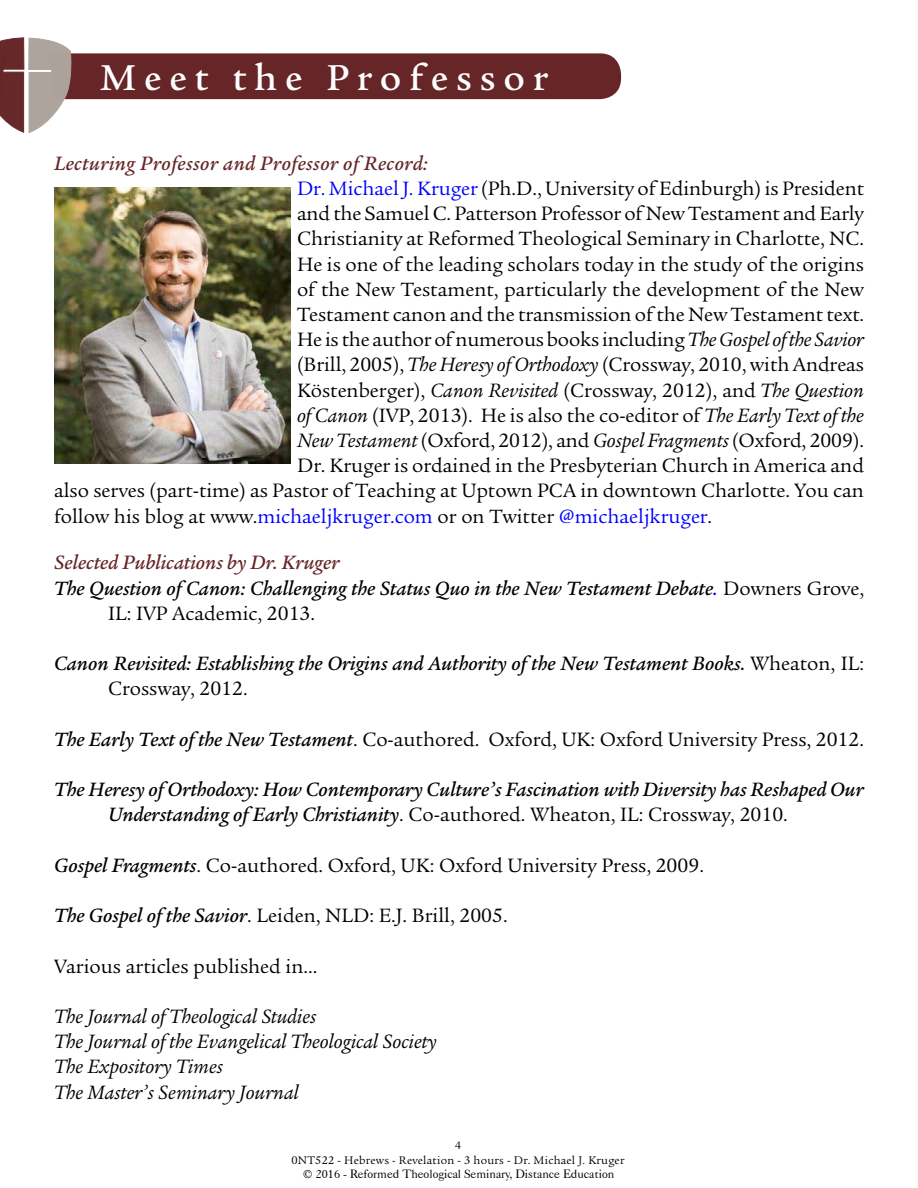
<style>
.page{position:relative;width:918px;height:1188px;background:#fff}
.page>*{position:absolute;margin:0;border:0;box-sizing:border-box;transform-origin:0 0}
.t1{font:500 39px "Legacy Serif Std";letter-spacing:.2em;color:#fff}
.t2{font:21px "Legacy Serif Std";color:#000}
.t3{font:italic 500 21px/25.2px "Legacy Serif Std";color:#000}
.t4{font:italic 21px/25.2px "Legacy Serif Std";color:#000}
.t5{font:21px "Legacy Serif Std";color:#00f}
.t6{font:italic 500 21px "Legacy Serif Std";letter-spacing:.02em;color:#662628}
.t7{font:italic 500 21px "Legacy Serif Std";color:#662628}
.t8{font:12px/14.4px "Legacy Serif Std";letter-spacing:.02em;color:#000;text-align:center}
.t9{font:12px "Caslon 540 BT";color:#000}
.s1{color:#00f}
.s2{font-style:italic}
.s3{color:#000}
.s4{font-weight:400;font-style:normal}
.s5{font-weight:500;font-style:italic}
</style>
<div class="page">
<svg style="left:0;top:37px;width:621px;height:96px"></svg>
<img style="left:54px;top:188px;width:236px;height:276px">
<h1 class="t1" style="left:100px;top:56px;width:449px">Meet the Professor</h1>
<p class="t6" style="left:54px;top:151px;width:375px">Lecturing Professor and Professor of Record:</p>
<p class="t2" style="left:297px;top:176px;width:569px"><span class="s1">Dr. Michael J. Kruger</span> (Ph.D., University of Edinburgh) is President</p>
<p class="t2" style="left:297px;top:202px;width:568px">and the Samuel C. Patterson Professor of New Testament and Early</p>
<p class="t2" style="left:297px;top:227px;width:568px">Christianity at Reformed Theological Seminary in Charlotte, NC.</p>
<p class="t2" style="left:297px;top:252px;width:569px">He is one of the leading scholars today in the study of the origins</p>
<p class="t2" style="left:297px;top:277px;width:568px">of the New Testament, particularly the development of the New</p>
<p class="t2" style="left:297px;top:302px;width:569px">Testament canon and the transmission of the New Testament text.</p>
<p class="t2" style="left:297px;top:328px;width:568px">He is the author of numerous books including <span class="s2">The Gospel of the Savior</span></p>
<p class="t2" style="left:297px;top:353px;width:569px">(Brill, 2005), <span class="s2">The Heresy of Orthodoxy</span> (Crossway, 2010, with Andreas</p>
<p class="t2" style="left:297px;top:378px;width:568px">Köstenberger), <span class="s2">Canon Revisited</span> (Crossway, 2012), and <span class="s2">The Question</span></p>
<p class="t2" style="left:297px;top:403px;width:569px"><span class="s2">of Canon</span> (IVP, 2013). He is also the co-editor of <span class="s2">The Early Text of the</span></p>
<p class="t2" style="left:297px;top:428px;width:569px"><span class="s2">New Testament</span> (Oxford, 2012), and <span class="s2">Gospel Fragments</span> (Oxford, 2009).</p>
<p class="t2" style="left:297px;top:454px;width:569px">Dr. Kruger is ordained in the Presbyterian Church in America and</p>
<p class="t2" style="left:54px;top:479px;width:812px">also serves (part-time) as Pastor of Teaching at Uptown PCA in downtown Charlotte. You can</p>
<p class="t5" style="left:54px;top:504px;width:660px"><span class="s3">follow his blog at www.</span>michaeljkruger.com <span class="s3">or on Twitter</span> @michaeljkruger<span class="s3">.</span></p>
<p class="t7" style="left:54px;top:551px;width:287px">Selected Publications by Dr. Kruger</p>
<p class="t3" style="left:54px;top:576px;width:812px">The Question of Canon: Challenging the Status Quo in the New Testament Debate<span class="s1">.</span> <span class="s4">Downers Grove,</span></p>
<p class="t2" style="left:108px;top:601px;width:209px">IL: IVP Academic, 2013.</p>
<p class="t3" style="left:108px;top:651px;width:758px;text-indent:-54px">Canon Revisited: Establishing the Origins and Authority of the New Testament Books. <span class="s4">Wheaton, IL:<br>Crossway, 2012.</span></p>
<p class="t2" style="left:54px;top:727px;width:812px"><span class="s5">The Early Text of the New Testament</span>. Co-authored. Oxford, UK: Oxford University Press, 2012.</p>
<p class="t3" style="left:108px;top:777px;width:758px;text-indent:-54px">The Heresy of Orthodoxy: How Contemporary Culture’s Fascination with Diversity has Reshaped Our<br>Understanding of Early Christianity<span class="s4">. Co-authored. Wheaton, IL: Crossway, 2010.</span></p>
<p class="t2" style="left:54px;top:853px;width:651px"><span class="s5">Gospel Fragments</span>. Co-authored. Oxford, UK: Oxford University Press, 2009.</p>
<p class="t2" style="left:54px;top:904px;width:455px"><span class="s5">The Gospel of the Savior</span>. Leiden, NLD: E.J. Brill, 2005.</p>
<p class="t2" style="left:54px;top:954px;width:265px">Various articles published in…</p>
<p class="t4" style="left:54px;top:1004px;width:384px">The Journal of Theological Studies<br>The Journal of the Evangelical Theological Society The Expository Times<br>The Master’s Seminary Journal</p>
<p class="t8" style="left:291px;top:1138px;width:335px">4<br>0NT522 - Hebrews - Revelation - 3 hours - Dr. Michael J. Kruger</p>
<p class="t9" style="left:303px;top:1167px;width:313px">© 2016 - Reformed Theological Seminary, Distance Education</p>
</div>
